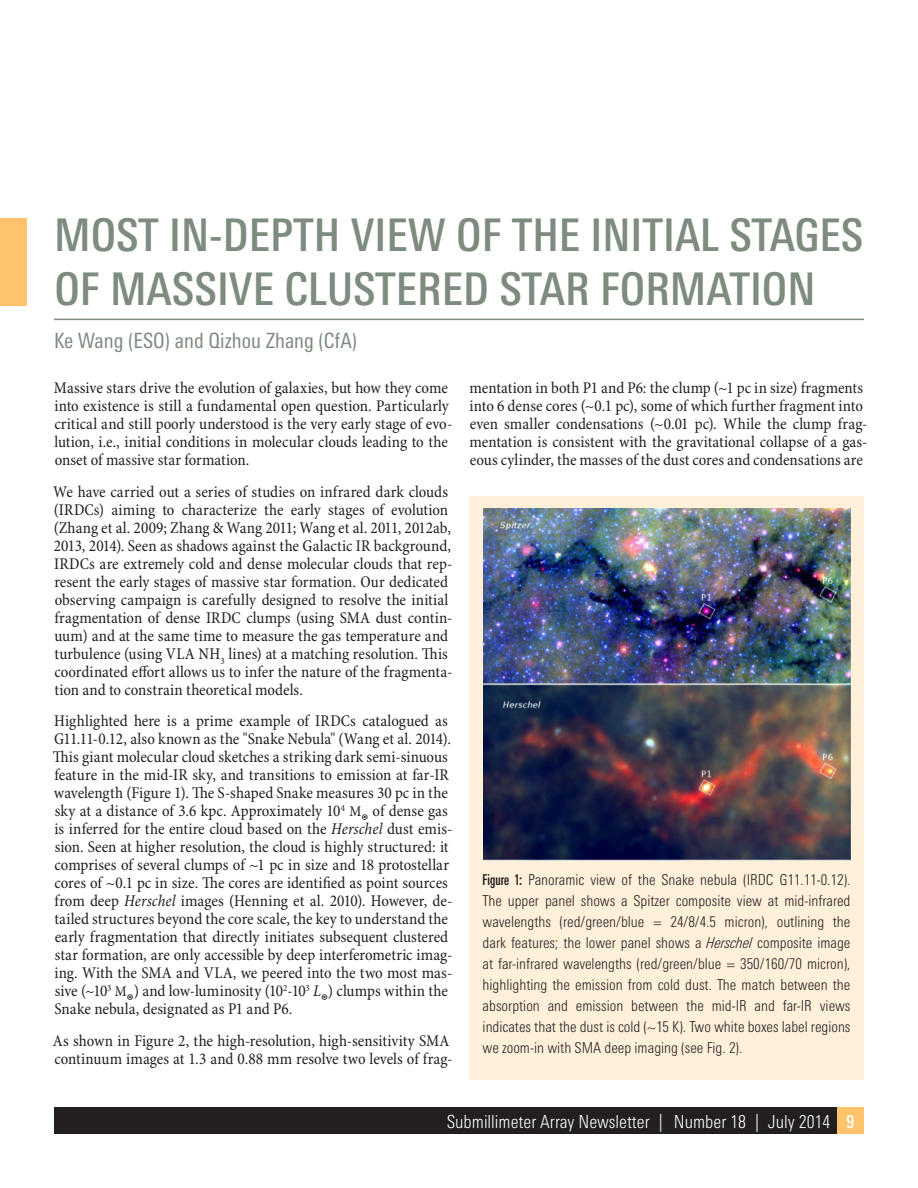
<style>
.page{position:relative;width:918px;height:1188px;background:#fff}
.page>*{position:absolute;margin:0;border:0;box-sizing:border-box;transform-origin:0 0}
.Article_Title{font:500 condensed 45px/54px "Linotype Univers";color:#7e8b7f}
.Article_Byline{font:condensed 21px "Linotype Univers";color:#7e8b7f}
.t1{font:300 condensed 18px "Linotype Univers";color:#fff}
.Article_Text{font:condensed 16.5px/18px "Minion Pro";color:#231f20}
.Photo_Captions{font:300 condensed 15px/21px "Linotype Univers";color:#231f20;text-align:justify}
.s1{font-size:15px}
.s2{font-style:italic}
.s3{font-family:"Linotype Univers Comp";font-weight:500;font-stretch:normal}
.s4{font-weight:500}
</style>
<div class="page">
<div style="left:54px;top:1107px;width:810px;height:27px;background:#231f20"></div>
<div style="left:837px;top:1107px;width:27px;height:27px;background:#ffc36c"></div>
<hr style="left:54px;top:319px;width:810px;height:1px;background:#7e8b7f">
<div style="left:0;top:219px;width:27px;height:87px;background:#ffc36c"></div>
<div style="left:469px;top:497px;width:395px;height:583px;background:#fff0da"></div>
<img style="left:483px;top:509px;width:367px;height:351px">
<p class="Article_Title" style="left:54px;top:208px;width:811px">MOST IN-DEPTH VIEW OF THE INITIAL STAGES<br>OF MASSIVE CLUSTERED STAR FORMATION</p>
<p class="Article_Byline" style="left:54px;top:329px;width:305px">Ke Wang (ESO) and Qizhou Zhang (CfA)</p>
<p class="Article_Text" style="left:54px;top:380px;width:400px">Massive stars drive the evolution of galaxies, but how they come into existence is still a fundamental open question. Particularly critical and still poorly understood is the very early stage of evo&shy;lution, i.e., initial conditions in molecular clouds leading to the onset of massive star formation.</p>
<p class="Article_Text" style="left:53px;top:483px;width:401px">We have carried out a series of studies on infrared dark clouds (IRDCs) aiming to characterize the early stages of evolution (Zhang et al. 2009; Zhang &amp; Wang 2011; Wang et al. 2011, 2012ab, 2013, 2014). Seen as shadows against the Galactic IR background, IRDCs are extremely cold and dense molecular clouds that rep&shy;resent the early stages of massive star formation. Our dedicated observing campaign is carefully designed to resolve the initial fragmentation of dense IRDC clumps (using SMA dust contin&shy;uum) and at the same time to measure the gas temperature and turbulence (using VLA NH<sub>3</sub> lines) at a matching resolution. This coordinated effort allows us to infer the nature of the fragmenta&shy;tion and to constrain theoretical models.</p>
<p class="Article_Text" style="left:53px;top:713px;width:401px">Highlighted here is a prime example of IRDCs catalogued as G11.11-0.12, also known as the "Snake Nebula" (Wang et al. 2014).<br>This giant molecular cloud sketches a striking dark semi-sinuous feature in the mid-IR sky, and transitions to emission at far-IR wavelength (Figure 1). The S-shaped Snake measures 30 pc in the sky at a distance of 3.6 kpc. Approximately 10<sup>4</sup> <span class="s1">M</span><sub>◉</sub> of dense gas is inferred for the entire cloud based on the <span class="s2">Herschel</span> dust emis&shy;sion. Seen at higher resolution, the cloud is highly structured: it comprises of several clumps of ~1 pc in size and 18 protostellar cores of ~0.1 pc in size. The cores are identified as point sources from deep <span class="s2">Herschel</span> images (Henning et al. 2010). However, de&shy;tailed structures beyond the core scale, the key to understand the early fragmentation that directly initiates subsequent clustered star formation, are only accessible by deep interferometric imag&shy;ing. With the SMA and VLA, we peered into the two most mas&shy;sive (~10<sup>3</sup> <span class="s1">M</span><sub>◉</sub>) and low-luminosity (10<sup>2</sup>-10<sup>3</sup> <span class="s2">L</span><sub>◉</sub>) clumps within the Snake nebula, designated as P1 and P6.</p>
<p class="Article_Text" style="left:53px;top:1032px;width:401px">As shown in Figure 2, the high-resolution, high-sensitivity SMA continuum images at 1.3 and 0.88 mm resolve two levels of frag-</p>
<p class="Article_Text" style="left:469px;top:380px;width:399px">mentation in both P1 and P6: the clump (~1 pc in size) fragments into 6 dense cores (~0.1 pc), some of which further fragment into even smaller condensations (~0.01 pc). While the clump frag&shy;mentation is consistent with the gravitational collapse of a gas&shy;eous cylinder, the masses of the dust cores and condensations are</p>
<p class="Photo_Captions" style="left:483px;top:869px;width:369px"><span class="s3">Figure 1:</span> Panoramic view of the Snake nebula (IRDC G11.11-0.12).<br>The upper panel shows a Spitzer composite view at mid-infrared wavelengths (red/green/blue = 24/8/4.5 micron), outlining the dark features; the lower panel shows a <span class="s2">Herschel</span> composite image at far-infrared wavelengths (red/green/blue = 350/160/70 micron), highlighting the emission from cold dust. The match between the absorption and emission between the mid-IR and far-IR views indicates that the dust is cold (~15 K). Two white boxes label regions we zoom-in with SMA deep imaging (see Fig. 2).</p>
<p class="t1" style="left:447px;top:1111px;width:409px">Submillimeter Array Newsletter | Number 18 | July 2014 <span class="s4">9</span></p>
</div>
